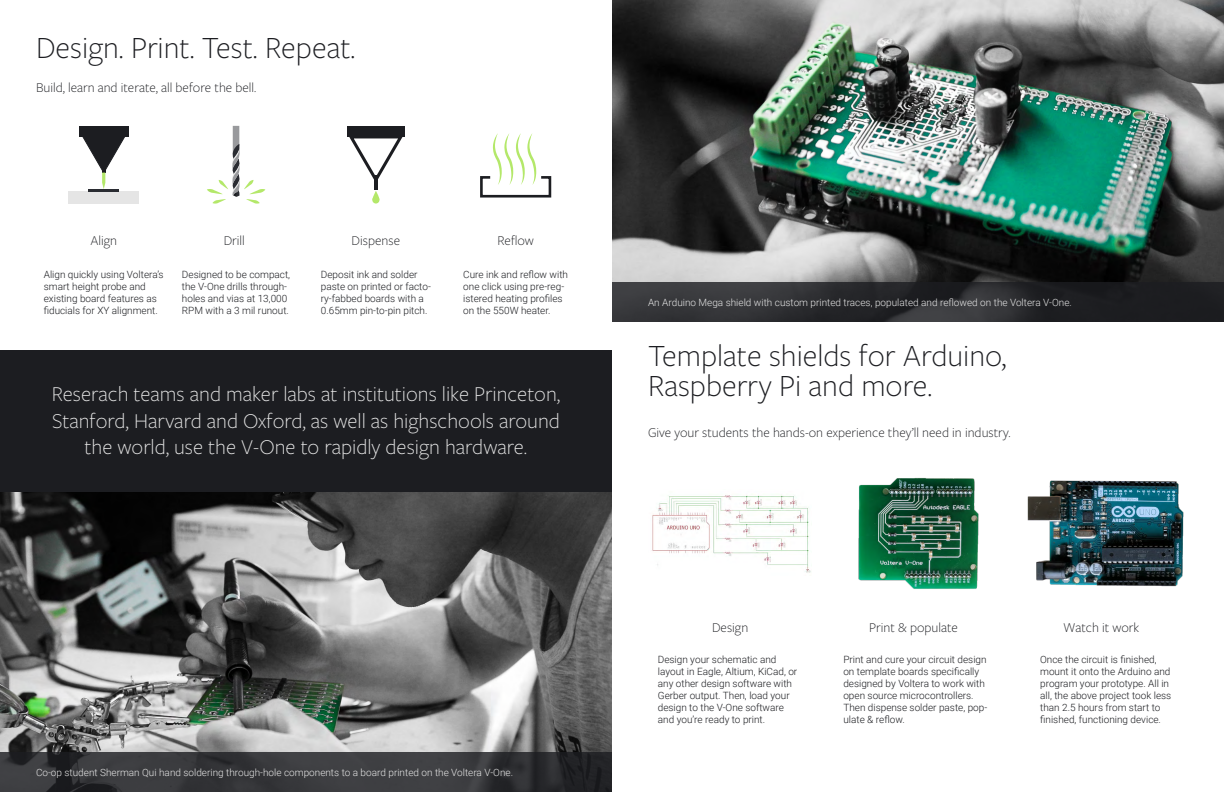
<style>
.page{position:relative;width:1224px;height:792px;background:#fff}
.page>*{position:absolute;margin:0;border:0;box-sizing:border-box;transform-origin:0 0}
.t1{font:300 32px/30px "Freight Sans Pro";color:#1c1d21}
.t2{font:300 22px/26.4px "Freight Sans Pro";color:#e5e5e5;text-align:center}
.t3{font:300 14px "Freight Sans Pro";color:#1c1d21}
.t4{font:300 10px/12px "Roboto";color:#1c1d21}
.t5{font:300 10px "Roboto";color:#e5e5e5}
</style>
<div class="page">
<img style="left:0;top:492px;width:612px;height:260px">
<div style="left:0;top:350px;width:612px;height:142px;background:#1c1d21"></div>
<div style="left:79px;top:126px;width:50px;height:10px;background:#1c1d21"></div>
<svg style="left:81px;top:136px;width:45px;height:53px"></svg>
<div style="left:69px;top:191px;width:70px;height:13px;background:#e5e5e5"></div>
<hr style="left:88px;top:189px;width:31px;height:2px;background:#2a2c32">
<svg style="left:207px;top:126px;width:58px;height:78px"></svg>
<svg style="left:347px;top:134px;width:58px;height:46px"></svg>
<hr style="left:374px;top:175px;width:4px;height:15px;background:#1c1d21">
<div style="left:347px;top:126px;width:57px;height:10px;background:#1c1d21"></div>
<div style="left:372px;top:196px;width:7px;height:8px;background:#b4e86a;border-radius:50%"></div>
<svg style="left:372px;top:191px;width:7px;height:9px"></svg>
<svg style="left:480px;top:133px;width:72px;height:65px"></svg>
<svg style="left:0;top:752px;width:612px;height:40px;background:#343538"></svg>
<img style="left:612px;top:0;width:612px;height:282px">
<img style="left:651px;top:495px;width:160px;height:78px">
<img style="left:858px;top:478px;width:121px;height:111px">
<img style="left:1027px;top:480px;width:157px;height:107px">
<svg style="left:612px;top:282px;width:612px;height:40px;background:#2a2a2e"></svg>
<h1 class="t1" style="left:36px;top:31px;width:321px">Design. Print. Test. Repeat.</h1>
<h3 class="t3" style="left:36px;top:79px;width:222px">Build, learn and iterate, all before the bell.</h3>
<h3 class="t3" style="left:90px;top:231px;width:28px">Align</h3>
<h3 class="t3" style="left:224px;top:231px;width:23px">Drill</h3>
<h3 class="t3" style="left:352px;top:231px;width:50px">Dispense</h3>
<h3 class="t3" style="left:498px;top:231px;width:38px">Reflow</h3>
<p class="t4" style="left:44px;top:268px;width:121px">Align quickly using Voltera’s smart height probe and existing board features as fiducials for XY alignment.</p>
<p class="t4" style="left:182px;top:268px;width:110px">Designed to be compact, the V-One drills through&shy;holes and vias at 13,000<br>RPM with a 3 mil runout.</p>
<p class="t4" style="left:321px;top:268px;width:112px">Deposit ink and solder paste on printed or facto&shy;ry-fabbed boards with a<br>0.65mm pin-to-pin pitch.</p>
<p class="t4" style="left:463px;top:268px;width:106px">Cure ink and reflow with one click using pre-reg&shy;istered heating profiles on the 550W heater.</p>
<h2 class="t2" style="left:52px;top:380px;width:510px">Reserach teams and maker labs at institutions like Princeton,<br>Stanford, Harvard and Oxford, as well as highschools around the world, use the V-One to rapidly design hardware.</h2>
<p class="t5" style="left:36px;top:766px;width:479px">Co-op student Sherman Qui hand soldering through-hole components to a board printed on the Voltera V-One.</p>
<p class="t5" style="left:648px;top:296px;width:425px">An Arduino Mega shield with custom printed traces, populated and reflowed on the Voltera V-One.</p>
<h1 class="t1" style="left:648px;top:340px;width:360px">Template shields for Arduino,<br>Raspberry Pi and more.</h1>
<h3 class="t3" style="left:648px;top:423px;width:364px">Give your students the hands-on experience they’ll need in industry.</h3>
<h3 class="t3" style="left:712px;top:618px;width:38px">Design</h3>
<p class="t4" style="left:658px;top:653px;width:141px">Design your schematic and layout in Eagle, Altium, KiCad, or any other design software with<br>Gerber output. Then, load your design to the V-One software and you’re ready to print.</p>
<h3 class="t3" style="left:869px;top:618px;width:90px">Print &amp; populate</h3>
<p class="t4" style="left:843px;top:653px;width:145px">Print and cure your circuit design on template boards specifically designed by Voltera to work with open source microcontrollers.<br>Then dispense solder paste, pop&shy;ulate &amp; reflow.</p>
<h3 class="t3" style="left:1063px;top:618px;width:77px">Watch it work</h3>
<p class="t4" style="left:1040px;top:653px;width:133px">Once the circuit is finished, mount it onto the Arduino and program your prototype. All in all, the above project took less than 2.5 hours from start to finished, functioning device.</p>
</div>
